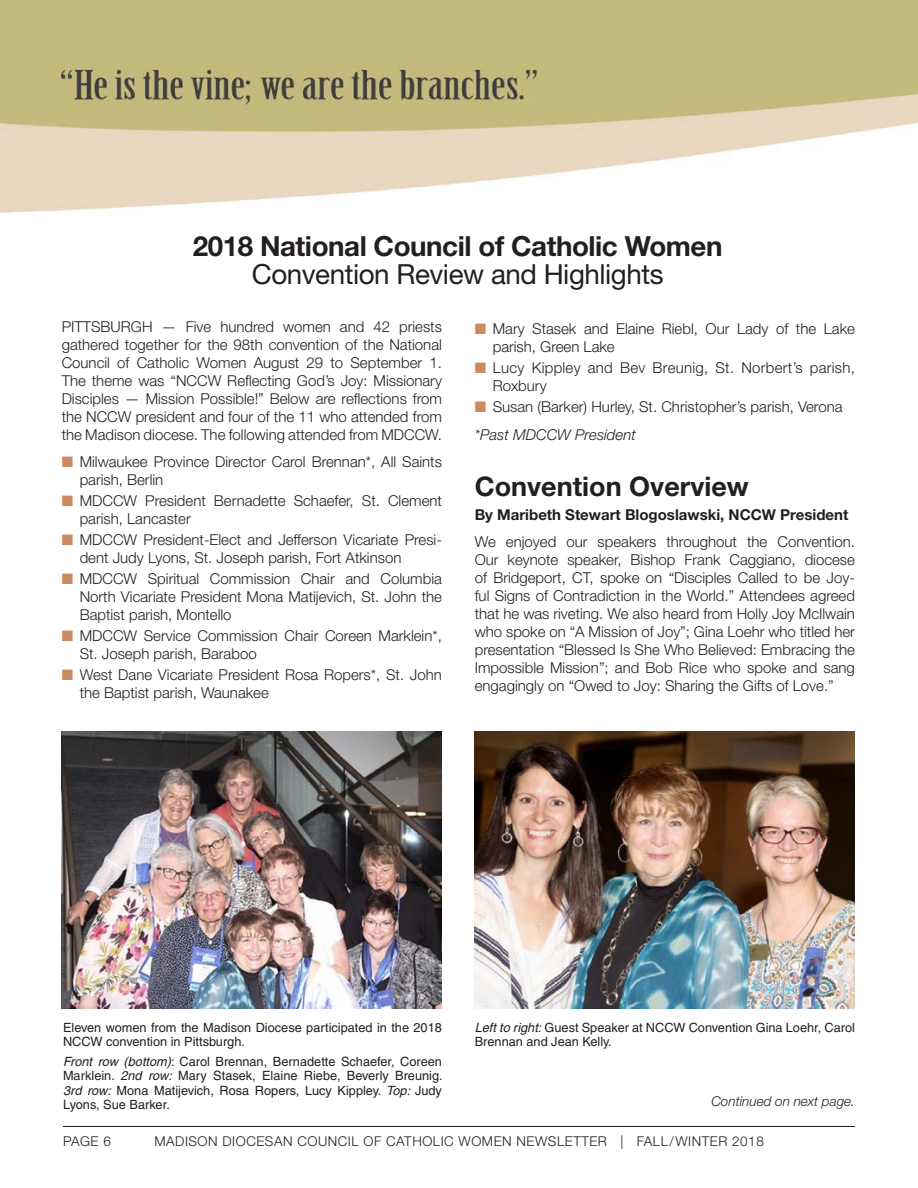
<style>
.page{position:relative;width:918px;height:1188px;background:#fff}
.page>*{position:absolute;margin:0;border:0;box-sizing:border-box;transform-origin:0 0}
.Article_Title_with_l{font:700 27.75px/28.5px "Helvetica Neue";letter-spacing:-.015em;color:#231f20;text-align:center}
.Convention_Heads{font:700 27px "Helvetica Neue";color:#231f20}
.Text{font:300 15px/18px "Helvetica Neue";color:#231f20}
.Text-2{font:300 15px/18px "Helvetica Neue";letter-spacing:.02em;color:#231f20}
.Text-3{font:700 15px "Helvetica Neue";color:#231f20}
.Text-4{font:italic 300 15px "Helvetica Neue";color:#231f20}
.t1{font:300 13.5px "Helvetica Neue";letter-spacing:.04em;color:#231f20}
.continued{font:italic 300 13.5px "Helvetica Neue";color:#231f20}
.Cutline{font:12.75px/14.2px "Helvetica";color:#231f20}
.s1{font-weight:400}
.s2{color:#ca8b60}
.s3{font-style:italic}
</style>
<div class="page">
<img style="left:0;top:0;width:918px;height:213px">
<hr style="left:63px;top:1126px;width:792px;height:1px;background:#231f20">
<img style="left:62px;top:731px;width:380px;height:278px">
<img style="left:475px;top:731px;width:380px;height:278px">
<p class="Article_Title_with_l" style="left:193px;top:231px;width:531px">2018 National Council of Catholic Women<br><span class="s1">Convention Review and Highlights</span></p>
<p class="Text" style="left:62px;top:318px;width:382px;text-align:justify">PITTSBURGH — Five hundred women and 42 priests gathered together for the 98th convention of the National Council of Catholic Women August 29 to September 1.<br>The theme was “NCCW Reflecting God’s Joy: Missionary Disciples — Mission Possible!” Below are reflections from the NCCW president and four of the 11 who attended from the Madison diocese. The following attended from MDCCW.</p>
<p class="Text" style="left:80px;top:453px;width:364px;text-indent:-18px"><span class="s2">■</span> Milwaukee Province Director Carol Brennan*, All Saints parish, Berlin</p>
<p class="Text" style="left:80px;top:492px;width:364px;text-indent:-18px"><span class="s2">■</span> MDCCW President Bernadette Schaefer, St. Clement parish, Lancaster</p>
<p class="Text" style="left:80px;top:531px;width:364px;text-indent:-18px"><span class="s2">■</span> MDCCW President-Elect and Jefferson Vicariate Presi&shy;dent Judy Lyons, St. Joseph parish, Fort Atkinson</p>
<p class="Text" style="left:80px;top:570px;width:364px;text-align:justify;text-indent:-18px"><span class="s2">■</span> MDCCW Spiritual Commission Chair and Columbia North Vicariate President Mona Matijevich, St. John the Baptist parish, Montello</p>
<p class="Text" style="left:80px;top:627px;width:364px;text-indent:-18px"><span class="s2">■</span> MDCCW Service Commission Chair Coreen Marklein*,<br>St. Joseph parish, Baraboo</p>
<p class="Text" style="left:80px;top:666px;width:364px;text-indent:-18px"><span class="s2">■</span> West Dane Vicariate President Rosa Ropers*, St. John the Baptist parish, Waunakee</p>
<p class="Text" style="left:493px;top:319px;width:364px;text-indent:-18px"><span class="s2">■</span> Mary Stasek and Elaine Riebl, Our Lady of the Lake parish, Green Lake</p>
<p class="Text-2" style="left:493px;top:358px;width:364px;text-indent:-18px"><span class="s2">■</span> Lucy Kippley and Bev Breunig, St. Norbert’s parish,<br>Roxbury</p>
<p class="Text" style="left:475px;top:397px;width:369px"><span class="s2">■</span> Susan (Barker) Hurley, St. Christopher’s parish, Verona</p>
<p class="Text-4" style="left:475px;top:426px;width:163px">*Past MDCCW President</p>
<p class="Convention_Heads" style="left:475px;top:469px;width:276px">Convention Overview</p>
<p class="Text-3" style="left:475px;top:505px;width:375px">By Maribeth Stewart Blogoslawski, NCCW President</p>
<p class="Text" style="left:475px;top:532px;width:382px;text-align:justify">We enjoyed our speakers throughout the Convention.<br>Our keynote speaker, Bishop Frank Caggiano, diocese of Bridgeport, CT, spoke on “Disciples Called to be Joy&shy;ful Signs of Contradiction in the World.” Attendees agreed that he was riveting. We also heard from Holly Joy McIlwain who spoke on “A Mission of Joy”; Gina Loehr who titled her presentation “Blessed Is She Who Believed: Embracing the Impossible Mission”; and Bob Rice who spoke and sang engagingly on “Owed to Joy: Sharing the Gifts of Love.”</p>
<p class="Cutline" style="left:63px;top:1020px;width:380px">Eleven women from the Madison Diocese participated in the 2018<br>NCCW convention in Pittsburgh.</p>
<p class="Cutline" style="left:63px;top:1055px;width:381px;text-align:justify"><span class="s3">Front row (bottom)</span>: Carol Brennan, Bernadette Schaefer, Coreen Marklein. <span class="s3">2nd row:</span> Mary Stasek, Elaine Riebe, Beverly Breunig.<br><span class="s3">3rd row:</span> Mona Matijevich, Rosa Ropers, Lucy Kippley. <span class="s3">Top:</span> Judy Lyons, Sue Barker.</p>
<p class="Cutline" style="left:475px;top:1020px;width:382px"><span class="s3">Left to right:</span> Guest Speaker at NCCW Convention Gina Loehr, Carol<br>Brennan and Jean Kelly.</p>
<p class="continued" style="left:711px;top:1093px;width:145px">Continued on next page.</p>
<p class="t1" style="left:63px;top:1133px;width:49px">PAGE 6</p>
<p class="t1" style="left:154px;top:1133px;width:611px">MADISON DIOCESAN COUNCIL OF CATHOLIC WOMEN NEWSLETTER | FALL/WINTER 2018</p>
</div>
